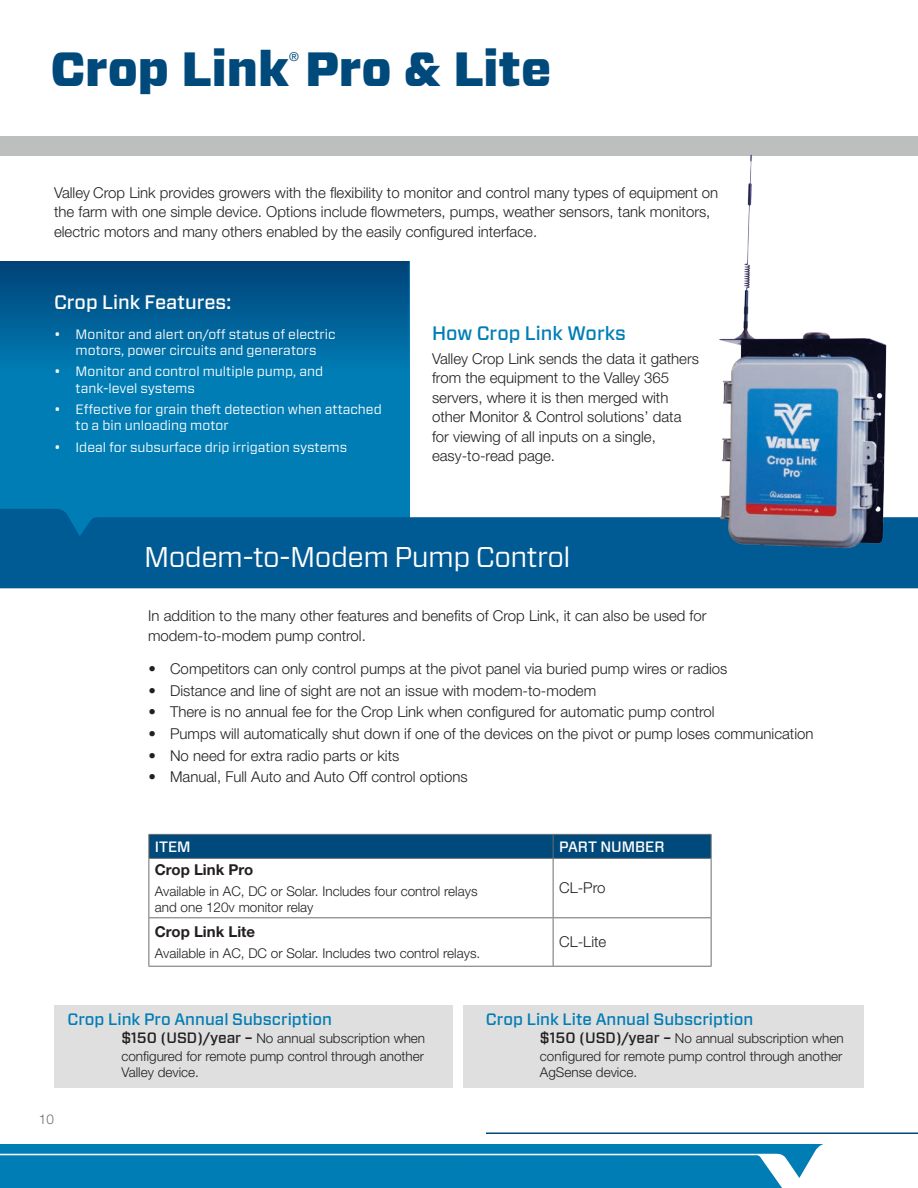
<style>
.page{position:relative;width:918px;height:1188px;background:#fff}
.page>*{position:absolute;margin:0;border:0;box-sizing:border-box;transform-origin:0 0}
.t1{font:900 48px "Forza";color:#00497b}
.t2{font:28.5px "Forza";letter-spacing:-.02em;color:#fff}
.t3{font:500 19.5px "Forza";color:#fff}
.t4{font:500 19.5px "Forza";color:#007db5}
.t5{font:500 16.5px "Forza";color:#007db5}
.t6{font:300 15px/19.5px "Helvetica Neue LT Pro";color:#231f20}
.t7{font:700 15px "Helvetica Neue LT Pro";color:#231f20}
.t8{font:500 15px "Forza";color:#fff}
.t9{font:300 13.5px/18px "Helvetica Neue LT Pro";color:#231f20}
.t10{font:13.5px/16.2px "Forza";color:#fff}
.t11{font:300 13.5px "Helvetica Neue LT Pro";color:#6c6d70}
.t12{font:12.3px "Helvetica Neue LT Pro";color:#00497b}
.s1{font-family:"Forza";font-weight:500;font-size:15px}
</style>
<div class="page">
<div style="left:0;top:137px;width:918px;height:19px;background:#bcbfbe"></div>
<div style="left:0;top:261px;width:409px;height:279px;background:#007db5"></div>
<div style="left:0;top:261px;width:409px;height:111px;background:linear-gradient(to bottom,#004177,#007cb4)"></div>
<hr style="left:486px;top:1132px;width:432px;height:2px;background:#00497b">
<svg style="left:149px;top:859px;width:562px;height:107px"></svg>
<hr style="left:553px;top:859px;width:1px;height:58px;background:#6c6d70">
<hr style="left:553px;top:918px;width:1px;height:48px;background:#6c6d70">
<hr style="left:148px;top:859px;width:1px;height:58px;background:#6c6d70">
<hr style="left:711px;top:859px;width:1px;height:58px;background:#6c6d70">
<hr style="left:148px;top:917px;width:405px;height:1px;background:#6c6d70">
<hr style="left:148px;top:918px;width:1px;height:48px;background:#6c6d70">
<hr style="left:553px;top:917px;width:159px;height:1px;background:#6c6d70">
<hr style="left:711px;top:918px;width:1px;height:48px;background:#6c6d70">
<hr style="left:148px;top:966px;width:405px;height:1px;background:#6c6d70">
<hr style="left:553px;top:966px;width:159px;height:1px;background:#6c6d70">
<svg style="left:148px;top:834px;width:564px;height:24px;background:#064b7a"></svg>
<hr style="left:148px;top:858px;width:405px;height:1px;background:#6c6d70">
<hr style="left:553px;top:858px;width:159px;height:1px;background:#6c6d70">
<svg style="left:0;top:509px;width:670px;height:79px;background:#0a6299"></svg>
<img style="left:670px;top:154px;width:248px;height:435px">
<svg style="left:0;top:1144px;width:823px;height:44px;background:#1286ba"></svg>
<div style="left:54px;top:1005px;width:399px;height:83px;background:#dedfde"></div>
<div style="left:464px;top:1005px;width:400px;height:83px;background:#dedfde"></div>
<h1 class="t1" style="left:51px;top:37px;width:502px">Crop Link Pro &amp; Lite</h1>
<p class="t12" style="left:289px;top:49px;width:11px">®</p>
<p class="t6" style="left:54px;top:183px;width:666px">Valley Crop Link provides growers with the flexibility to monitor and control many types of equipment on the farm with one simple device. Options include flowmeters, pumps, weather sensors, tank monitors, electric motors and many others enabled by the easily configured interface.</p>
<h3 class="t3" style="left:54px;top:290px;width:179px">Crop Link Features:</h3>
<p class="t10" style="left:54px;top:326px;width:283px;text-align:center">• Monitor and alert on/off status of electric motors, power circuits and generators</p>
<p class="t10" style="left:76px;top:364px;width:249px;text-indent:-22px">• Monitor and control multiple pump, and tank-level systems</p>
<p class="t10" style="left:76px;top:401px;width:308px;text-indent:-22px">• Effective for grain theft detection when attached to a bin unloading motor</p>
<p class="t10" style="left:54px;top:439px;width:295px">• Ideal for subsurface drip irrigation systems</p>
<h3 class="t4" style="left:432px;top:320px;width:195px">How Crop Link Works</h3>
<p class="t6" style="left:432px;top:348px;width:269px">Valley Crop Link sends the data it gathers from the equipment to the Valley 365 servers, where it is then merged with other Monitor &amp; Control solutions’ data for viewing of all inputs on a single, easy-to-read page.</p>
<h2 class="t2" style="left:144px;top:538px;width:428px">Modem-to-Modem Pump Control</h2>
<p class="t6" style="left:148px;top:606px;width:560px">In addition to the many other features and benefits of Crop Link, it can also be used for modem-to-modem pump control.</p>
<p class="t6" style="left:148px;top:658px;width:580px">• Competitors can only control pumps at the pivot panel via buried pump wires or radios</p>
<p class="t6" style="left:148px;top:680px;width:449px">• Distance and line of sight are not an issue with modem-to-modem</p>
<p class="t6" style="left:148px;top:702px;width:568px">• There is no annual fee for the Crop Link when configured for automatic pump control</p>
<p class="t6" style="left:148px;top:723px;width:667px">• Pumps will automatically shut down if one of the devices on the pivot or pump loses communication</p>
<p class="t6" style="left:148px;top:745px;width:252px">• No need for extra radio parts or kits</p>
<p class="t6" style="left:148px;top:767px;width:321px">• Manual, Full Auto and Auto Off control options</p>
<p class="t8" style="left:155px;top:837px;width:37px">ITEM</p>
<p class="t8" style="left:559px;top:837px;width:107px">PART NUMBER</p>
<p class="t7" style="left:155px;top:860px;width:100px">Crop Link Pro</p>
<p class="t9" style="left:155px;top:882px;width:324px;line-height:16.2px">Available in AC, DC or Solar. Includes four control relays and one 120v monitor relay</p>
<p class="t6" style="left:559px;top:878px;width:48px">CL-Pro</p>
<p class="t7" style="left:155px;top:922px;width:102px">Crop Link Lite</p>
<p class="t9" style="left:155px;top:944px;width:324px">Available in AC, DC or Solar. Includes two control relays.</p>
<p class="t6" style="left:559px;top:932px;width:49px">CL-Lite</p>
<p class="t11" style="left:39px;top:1111px;width:17px">10</p>
<p class="t5" style="left:67px;top:1008px;width:266px">Crop Link Pro Annual Subscription</p>
<p class="t9" style="left:121px;top:1029px;width:305px"><span class="s1">$150 (USD)/year –</span> No annual subscription when configured for remote pump control through another</p>
<p class="t9" style="left:121px;top:1063px;width:76px">Valley device.</p>
<p class="t5" style="left:486px;top:1008px;width:269px">Crop Link Lite Annual Subscription</p>
<p class="t9" style="left:540px;top:1029px;width:305px"><span class="s1">$150 (USD)/year –</span> No annual subscription when configured for remote pump control through another</p>
<p class="t9" style="left:540px;top:1063px;width:96px">AgSense device.</p>
</div>
